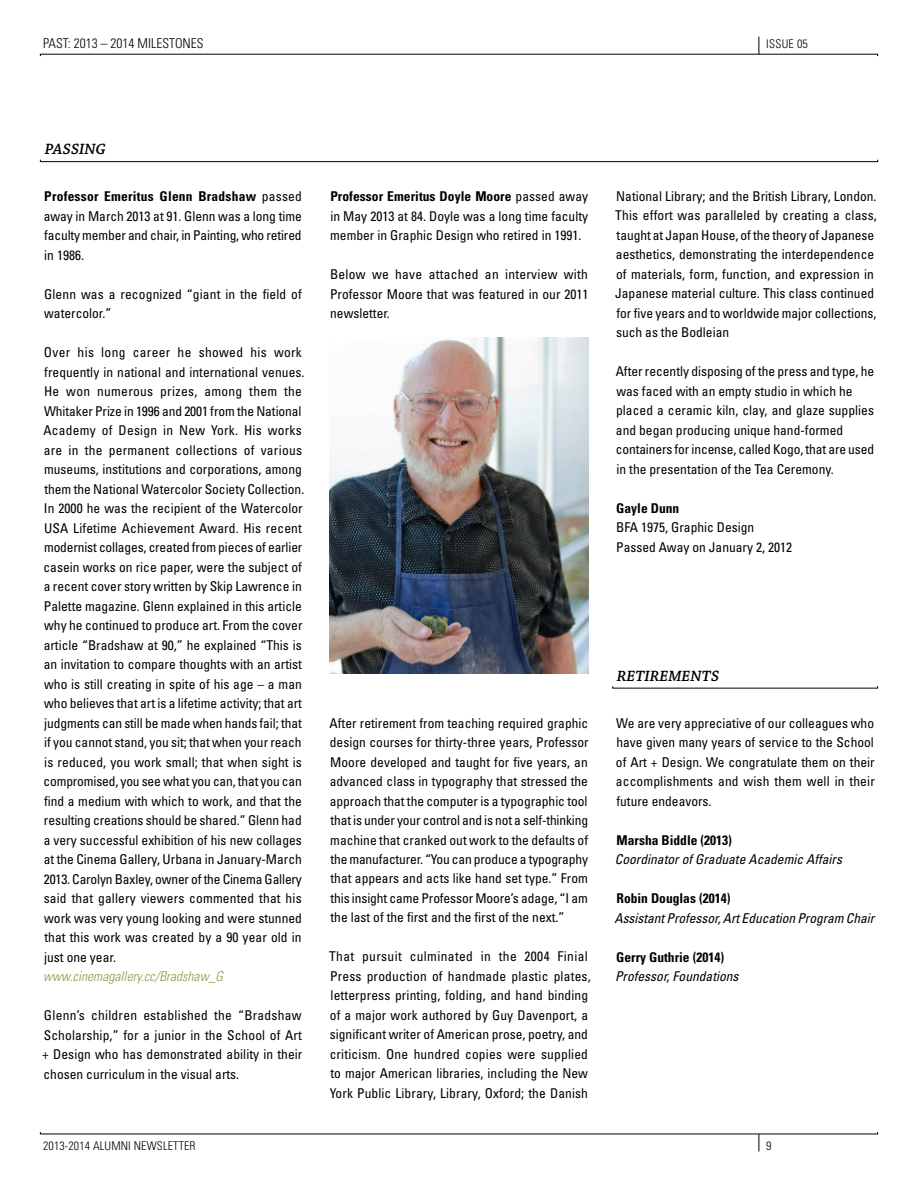
<style>
.page{position:relative;width:918px;height:1188px;background:#fff}
.page>*{position:absolute;margin:0;border:0;box-sizing:border-box;transform-origin:0 0}
.t1{font:italic 600 15.75px "Chaparral Pro";letter-spacing:.01em;color:#000}
.t2{font:condensed 13.5px/19.5px "Univers";color:#000;text-align:justify}
.t3{font:italic condensed 13.5px "Univers";color:#000}
.t4{font:700 condensed 13.5px "Univers";color:#000}
.t5{font:italic 300 condensed 13.5px "Univers";letter-spacing:.005em;color:#879b42}
.t6{font:300 condensed 13.5px "Univers";color:#000}
.t7{font:300 condensed 12px "Univers";letter-spacing:.01em;color:#000}
.s1{font-weight:700}
</style>
<div class="page">
<svg style="left:759px;top:37px;width:1px;height:17px"></svg>
<svg style="left:759px;top:1134px;width:1px;height:18px"></svg>
<div style="left:40px;top:160px;width:838px;height:2px;border:1px solid #000"></div>
<img style="left:329px;top:338px;width:260px;height:336px">
<p class="t6" style="left:43px;top:35px;width:162px">PAST: 2013 – 2014 MILESTONES</p>
<p class="t7" style="left:766px;top:36px;width:43px">ISSUE 05</p>
<p class="t1" style="left:45px;top:141px;width:63px">PASSING</p>
<p class="t2" style="left:44px;top:186px;width:260px"><span class="s1">Professor Emeritus Glenn Bradshaw</span> passed away in March 2013 at 91. Glenn was a long time faculty member and chair, in Painting, who retired in 1986.</p>
<p class="t2" style="left:44px;top:284px;width:259px">Glenn was a recognized “giant in the field of watercolor.”</p>
<p class="t2" style="left:43px;top:342px;width:263px;text-align:left">Over his long career he showed his work frequently in national and international venues.<br>He won numerous prizes, among them the Whitaker Prize in 1996 and 2001 from the National Academy of Design in New York. His works are in the permanent collections of various museums, institutions and corporations, among them the National Watercolor Society Collection.<br>In 2000 he was the recipient of the Watercolor USA Lifetime Achievement Award. His recent modernist collages, created from pieces of earlier casein works on rice paper, were the subject of a recent cover story written by Skip Lawrence in Palette magazine. Glenn explained in this article why he continued to produce art. From the cover article “Bradshaw at 90,” he explained “This is an invitation to compare thoughts with an artist who is still creating in spite of his age – a man who believes that art is a lifetime activity; that art judgments can still be made when hands fail; that if you cannot stand, you sit; that when your reach is reduced, you work small; that when sight is compromised, you see what you can, that you can find a medium with which to work, and that the resulting creations should be shared.” Glenn had a very successful exhibition of his new collages at the Cinema Gallery, Urbana in January-March 2013. Carolyn Baxley, owner of the Cinema Gallery said that gallery viewers commented that his work was very young looking and were stunned that this work was created by a 90 year old in just one year.</p>
<p class="t5" style="left:43px;top:968px;width:181px">www.cinemagallery.cc/Bradshaw_G</p>
<p class="t2" style="left:42px;top:1005px;width:262px">Glenn’s children established the “Bradshaw Scholarship,” for a junior in the School of Art + Design who has demonstrated ability in their chosen curriculum in the visual arts.</p>
<p class="t2" style="left:330px;top:186px;width:259px"><span class="s1">Professor Emeritus Doyle Moore</span> passed away in May 2013 at 84. Doyle was a long time faculty member in Graphic Design who retired in 1991.</p>
<p class="t2" style="left:330px;top:264px;width:260px">Below we have attached an interview with Professor Moore that was featured in our 2011 newsletter.</p>
<p class="t2" style="left:615px;top:186px;width:263px;text-align:left">National Library; and the British Library, London.<br>This effort was paralleled by creating a class, taught at Japan House, of the theory of Japanese aesthetics, demonstrating the interdependence of materials, form, function, and expression in Japanese material culture. This class continued for five years and to worldwide major collections, such as the Bodleian</p>
<p class="t2" style="left:616px;top:361px;width:260px;text-align:left">After recently disposing of the press and type, he was faced with an empty studio in which he placed a ceramic kiln, clay, and glaze supplies and began producing unique hand-formed containers for incense, called Kogo, that are used in the presentation of the Tea Ceremony.</p>
<p class="t4" style="left:616px;top:500px;width:64px">Gayle Dunn</p>
<p class="t2" style="left:616px;top:517px;width:177px">BFA 1975, Graphic Design<br>Passed Away on January 2, 2012</p>
<p class="t2" style="left:330px;top:713px;width:261px">After retirement from teaching required graphic design courses for thirty-three years, Professor Moore developed and taught for five years, an advanced class in typography that stressed the approach that the computer is a typographic tool that is under your control and is not a self-thinking machine that cranked out work to the defaults of the manufacturer. “You can produce a typography that appears and acts like hand set type.” From this insight came Professor Moore’s adage, “I am the last of the first and the first of the next.”</p>
<p class="t2" style="left:329px;top:947px;width:263px;text-align:left">That pursuit culminated in the 2004 Finial Press production of handmade plastic plates, letterpress printing, folding, and hand binding of a major work authored by Guy Davenport, a significant writer of American prose, poetry, and criticism. One hundred copies were supplied to major American libraries, including the New York Public Library, Library, Oxford; the Danish</p>
<p class="t1" style="left:617px;top:667px;width:104px">RETIREMENTS</p>
<p class="t2" style="left:616px;top:713px;width:260px">We are very appreciative of our colleagues who have given many years of service to the School of Art + Design. We congratulate them on their accomplishments and wish them well in their future endeavors.</p>
<p class="t4" style="left:617px;top:832px;width:117px">Marsha Biddle (2013)</p>
<p class="t3" style="left:615px;top:851px;width:229px">Coordinator of Graduate Academic Affairs</p>
<p class="t4" style="left:617px;top:890px;width:115px">Robin Douglas (2014)</p>
<p class="t3" style="left:615px;top:909px;width:261px">Assistant Professor, Art Education Program Chair</p>
<p class="t4" style="left:616px;top:949px;width:109px">Gerry Guthrie (2014)</p>
<p class="t3" style="left:615px;top:968px;width:125px">Professor, Foundations</p>
<p class="t7" style="left:43px;top:1139px;width:154px">2013-2014 ALUMNI NEWSLETTER</p>
<p class="t7" style="left:766px;top:1139px;width:7px">9</p>
</div>
